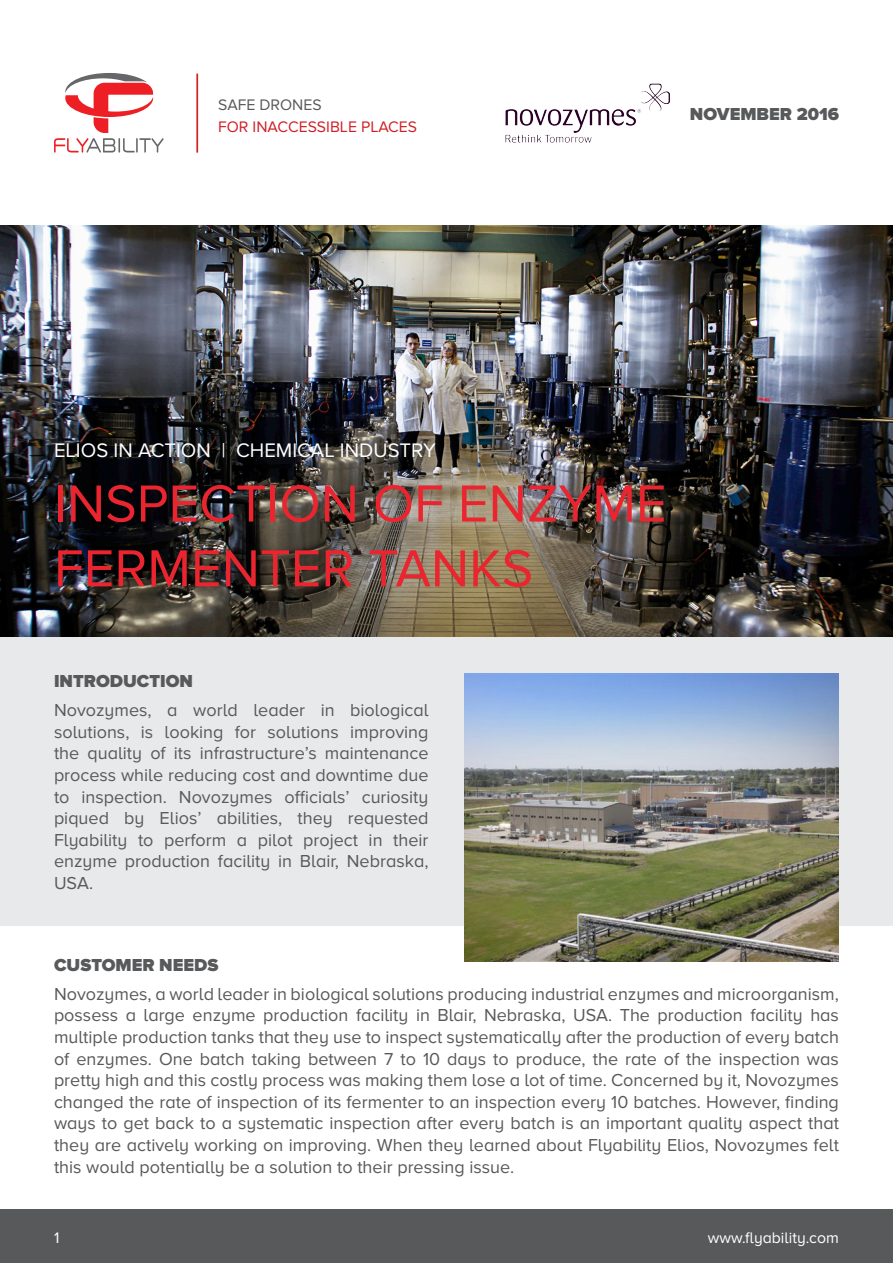
<style>
.page{position:relative;width:893px;height:1263px;background:#fff}
.page>*{position:absolute;margin:0;border:0;box-sizing:border-box;transform-origin:0 0}
.H1_Document_Title{font:54px/64.8px "Proxima Nova A";color:#ea252f}
.Footer_Title{font:20.4px "Proxima Nova A";color:#fff}
.Paragraph{font:18px/21.6px "Proxima Nova A";color:#58595b;text-align:justify}
.H4_Subsection_Title{font:900 18px "Proxima Nova A";color:#58595b}
.Footer_Paragraph{font:15.9px "Proxima Nova A";color:#fff}
.t1{font:15.75px "Proxima Nova A";color:#d01f26}
.t2{font:15.75px "Proxima Nova A";color:#58595b}
</style>
<div class="page">
<div style="left:0;top:1210px;width:893px;height:53px;background:#58595b"></div>
<img style="left:0;top:226px;width:893px;height:411px">
<div style="left:0;top:637px;width:893px;height:289px;background:#e7e9ea"></div>
<img style="left:464px;top:674px;width:375px;height:288px">
<img style="left:505px;top:84px;width:165px;height:58px">
<svg style="left:54px;top:73px;width:110px;height:80px"></svg>
<hr style="left:196px;top:74px;width:2px;height:79px;background:#d1232a">
<p class="t2" style="left:218px;top:96px;width:105px">SAFE DRONES</p>
<p class="t1" style="left:218px;top:117px;width:201px">FOR INACCESSIBLE PLACES</p>
<p class="H4_Subsection_Title" style="left:690px;top:104px;width:150px">NOVEMBER 2016</p>
<p class="Footer_Title" style="left:54px;top:438px;width:383px">ELIOS IN ACTION | CHEMICAL INDUSTRY</p>
<p class="H1_Document_Title" style="left:54px;top:472px;width:614px">INSPECTION OF ENZYME<br>FERMENTER TANKS</p>
<p class="H4_Subsection_Title" style="left:54px;top:671px;width:140px">INTRODUCTION</p>
<p class="Paragraph" style="left:54px;top:700px;width:376px">Novozymes, a world leader in biological solutions, is looking for solutions improving the quality of its infrastructure’s maintenance process while reducing cost and downtime due to inspection. Novozymes officials’ curiosity piqued by Elios’ abilities, they requested Flyability to perform a pilot project in their enzyme production facility in Blair, Nebraska, USA.</p>
<p class="H4_Subsection_Title" style="left:54px;top:954px;width:166px">CUSTOMER NEEDS</p>
<p class="Paragraph" style="left:54px;top:983px;width:786px">Novozymes, a world leader in biological solutions producing industrial enzymes and microorganism, possess a large enzyme production facility in Blair, Nebraska, USA. The production facility has multiple production tanks that they use to inspect systematically after the production of every batch of enzymes. One batch taking between 7 to 10 days to produce, the rate of the inspection was pretty high and this costly process was making them lose a lot of time. Concerned by it, Novozymes changed the rate of inspection of its fermenter to an inspection every 10 batches. However, finding ways to get back to a systematic inspection after every batch is an important quality aspect that they are actively working on improving. When they learned about Flyability Elios, Novozymes felt this would potentially be a solution to their pressing issue.</p>
<p class="Footer_Paragraph" style="left:54px;top:1229px;width:7px">1</p>
<p class="Footer_Paragraph" style="left:708px;top:1229px;width:133px">www.flyability.com</p>
</div>
